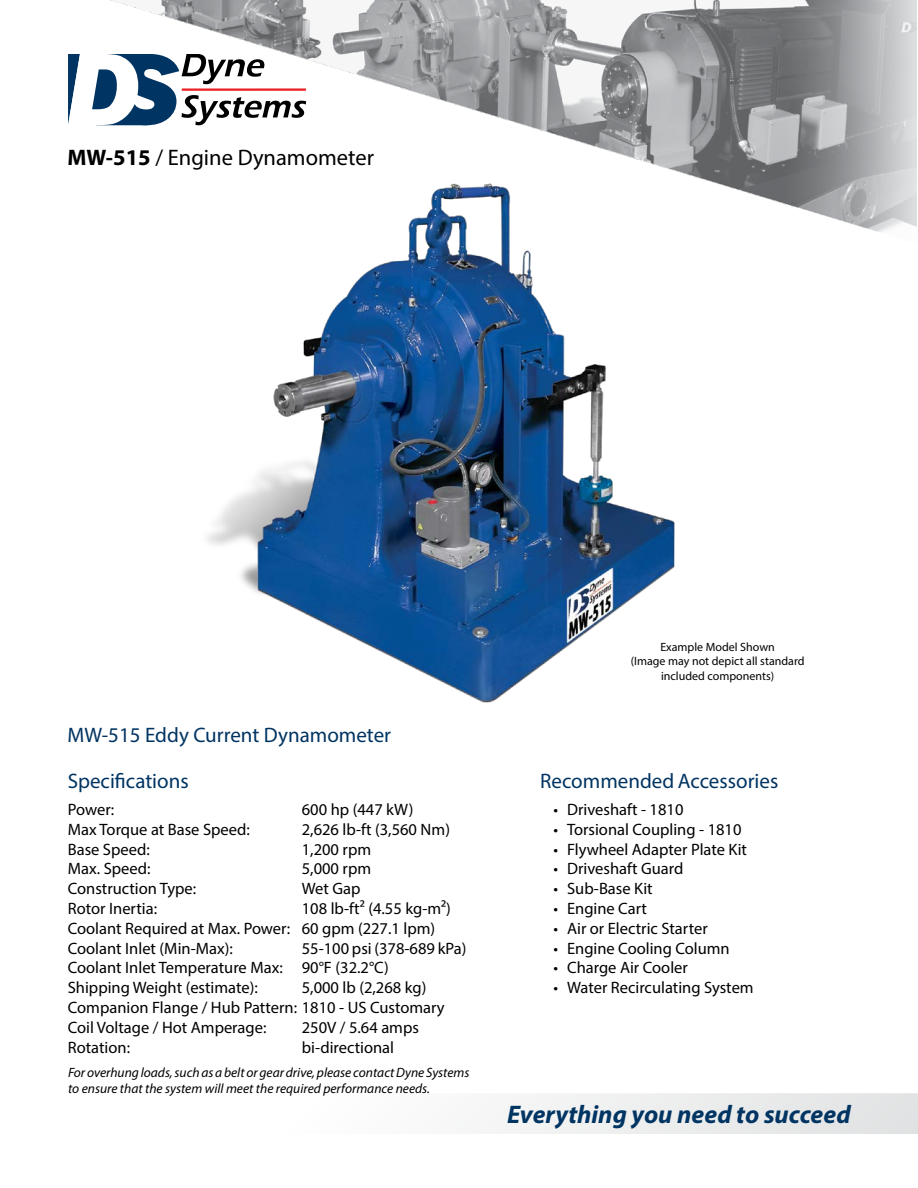
<style>
.page{position:relative;width:918px;height:1188px;background:#fff}
.page>*{position:absolute;margin:0;border:0;box-sizing:border-box;transform-origin:0 0}
.t1{font:italic 700 25.5px "Myriad Pro";color:#003462}
.Main_Heading_-_Add_B{font:22.5px "Myriad Pro";color:#000}
.Sub_Heading{font:21px "Myriad Pro";color:#003462}
.Body_Text{font:16.5px "Myriad Pro";color:#000}
.Safety_Precaution_Te{font:italic 13.5px/16.2px "Myriad Pro";color:#000}
.Example_Model_Text{font:12px/14.4px "Myriad Pro";color:#000;text-align:center}
.s1{font-weight:700}
</style>
<div class="page">
<svg style="left:68px;top:54px;width:39px;height:71px"></svg>
<svg style="left:491px;top:1093px;width:427px;height:41px"></svg>
<img style="left:107px;top:0;width:810px;height:232px">
<img style="left:183px;top:169px;width:552px;height:534px">
<p class="Main_Heading_-_Add_B" style="left:68px;top:143px;width:308px"><span class="s1">MW-515</span> / Engine Dynamometer</p>
<p class="Sub_Heading" style="left:68px;top:722px;width:325px">MW-515 Eddy Current Dynamometer</p>
<p class="Sub_Heading" style="left:68px;top:768px;width:122px">Specifications</p>
<p class="Body_Text" style="left:68px;top:799px;width:48px">Power:</p>
<p class="Body_Text" style="left:302px;top:799px;width:113px">600 hp (447 kW)</p>
<p class="Body_Text" style="left:68px;top:819px;width:184px">Max Torque at Base Speed:</p>
<p class="Body_Text" style="left:302px;top:819px;width:150px">2,626 lb-ft (3,560 Nm)</p>
<p class="Body_Text" style="left:68px;top:839px;width:83px">Base Speed:</p>
<p class="Body_Text" style="left:302px;top:839px;width:71px">1,200 rpm</p>
<p class="Body_Text" style="left:68px;top:859px;width:84px">Max. Speed:</p>
<p class="Body_Text" style="left:302px;top:859px;width:71px">5,000 rpm</p>
<p class="Body_Text" style="left:68px;top:878px;width:130px">Construction Type:</p>
<p class="Body_Text" style="left:302px;top:878px;width:60px">Wet Gap</p>
<p class="Body_Text" style="left:68px;top:898px;width:91px">Rotor Inertia:</p>
<p class="Body_Text" style="left:302px;top:898px;width:151px">108 lb-ft2 (4.55 kg-m2)</p>
<p class="Body_Text" style="left:68px;top:918px;width:369px">Coolant Required at Max. Power: 60 gpm (227.1 lpm)</p>
<p class="Body_Text" style="left:68px;top:938px;width:167px">Coolant Inlet (Min-Max):</p>
<p class="Body_Text" style="left:302px;top:938px;width:166px">55-100 psi (378-689 kPa)</p>
<p class="Body_Text" style="left:68px;top:958px;width:322px">Coolant Inlet Temperature Max: 90°F (32.2°C)</p>
<p class="Body_Text" style="left:68px;top:977px;width:192px">Shipping Weight (estimate):</p>
<p class="Body_Text" style="left:302px;top:977px;width:126px">5,000 lb (2,268 kg)</p>
<p class="Body_Text" style="left:68px;top:997px;width:378px">Companion Flange / Hub Pattern: 1810 - US Customary</p>
<p class="Body_Text" style="left:68px;top:1017px;width:200px">Coil Voltage / Hot Amperage:</p>
<p class="Body_Text" style="left:302px;top:1017px;width:119px">250V / 5.64 amps</p>
<p class="Body_Text" style="left:68px;top:1037px;width:64px">Rotation:</p>
<p class="Body_Text" style="left:302px;top:1037px;width:94px">bi-directional</p>
<p class="Safety_Precaution_Te" style="left:68px;top:1064px;width:403px">For overhung loads, such as a belt or gear drive, please contact Dyne Systems to ensure that the system will meet the required performance needs.</p>
<p class="Example_Model_Text" style="left:660px;top:639px;width:116px">Example Model Shown</p>
<p class="Example_Model_Text" style="left:631px;top:654px;width:175px">(Image may not depict all standard included components)</p>
<p class="Sub_Heading" style="left:540px;top:768px;width:240px">Recommended Accessories</p>
<p class="Body_Text" style="left:554px;top:799px;width:131px">• Driveshaft - 1810</p>
<p class="Body_Text" style="left:554px;top:819px;width:189px">• Torsional Coupling - 1810</p>
<p class="Body_Text" style="left:554px;top:839px;width:195px">• Flywheel Adapter Plate Kit</p>
<p class="Body_Text" style="left:554px;top:859px;width:131px">• Driveshaft Guard</p>
<p class="Body_Text" style="left:554px;top:878px;width:101px">• Sub-Base Kit</p>
<p class="Body_Text" style="left:554px;top:898px;width:95px">• Engine Cart</p>
<p class="Body_Text" style="left:554px;top:918px;width:156px">• Air or Electric Starter</p>
<p class="Body_Text" style="left:554px;top:938px;width:178px">• Engine Cooling Column</p>
<p class="Body_Text" style="left:554px;top:958px;width:136px">• Charge Air Cooler</p>
<p class="Body_Text" style="left:554px;top:977px;width:202px">• Water Recirculating System</p>
<h1 class="t1" style="left:507px;top:1098px;width:345px">Everything you need to succeed</h1>
</div>
